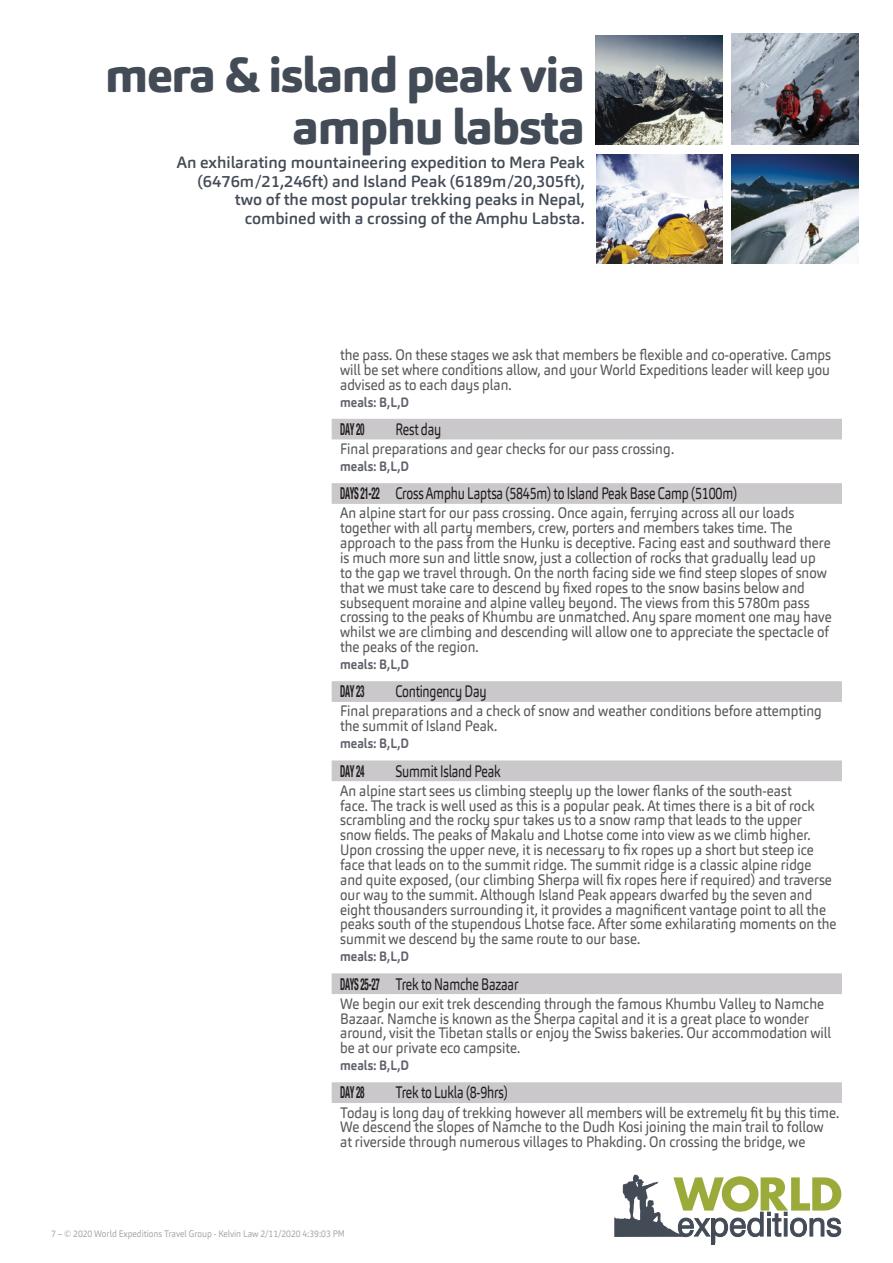
<style>
.page{position:relative;width:893px;height:1263px;background:#fff}
.page>*{position:absolute;margin:0;border:0;box-sizing:border-box;transform-origin:0 0}
.t1{font:800 48.6px/52.9px "Carnas";letter-spacing:-.025em;color:#434b56;text-align:right}
.t2{font:16.5px "Carnas";letter-spacing:-.015em;color:#231f20;scale:.75 1}
.t3{font:700 condensed 16.5px "Helvetica Neue LT Std";letter-spacing:-.035em;color:#231f20;scale:.55 1}
.t4{font:500 16.2px/18.9px "Carnas";color:#434b56;text-align:right}
.t5{font:15px/14.9px "Carnas";color:#57585a;scale:.9 1}
.t6{font:700 13.5px "Carnas";color:#5f626d;scale:.9 1}
.t7{font:9.45px "Carnas";color:#a8a9ad;scale:.9 1}
.s1{font-family:"Helvetica Neue LT Std";font-weight:700;font-stretch:condensed}
</style>
<div class="page">
<img style="left:595px;top:35px;width:128px;height:109px">
<img style="left:731px;top:34px;width:128px;height:110px">
<img style="left:597px;top:154px;width:126px;height:109px">
<img style="left:731px;top:154px;width:128px;height:109px">
<div style="left:332px;top:419px;width:510px;height:20px;background:#cbc8cc"></div>
<div style="left:332px;top:483px;width:510px;height:21px;background:#cbc8cc"></div>
<div style="left:332px;top:681px;width:510px;height:21px;background:#cbc8cc"></div>
<div style="left:332px;top:760px;width:510px;height:21px;background:#cbc8cc"></div>
<div style="left:332px;top:973px;width:510px;height:21px;background:#cbc8cc"></div>
<div style="left:332px;top:1082px;width:510px;height:21px;background:#cbc8cc"></div>
<svg style="left:614px;top:1174px;width:228px;height:71px"></svg>
<h1 class="t1" style="left:105px;top:48px;width:481px">mera &amp; island peak via amphu labsta</h1>
<p class="t4" style="left:177px;top:152px;width:409px">An exhilarating mountaineering expedition to Mera Peak (6476m/21,246ft) and Island Peak (6189m/20,305ft), two of the most popular trekking peaks in Nepal, combined with a crossing of the Amphu Labsta.</p>
<p class="t5" style="left:340px;top:347px;width:547px;text-align:justify">the pass. On these stages we ask that members be flexible and co-operative. Camps will be set where conditions allow, and your World Expeditions leader will keep you advised as to each days plan.</p>
<p class="t6" style="left:340px;top:393px;width:78px">meals: B,L,D</p>
<p class="t3" style="left:340px;top:419px;width:46px">DAY 20</p>
<p class="t2" style="left:395px;top:419px;width:63px">Rest day</p>
<p class="t5" style="left:340px;top:441px;width:373px">Final preparations and gear checks for our pass crossing.</p>
<p class="t6" style="left:340px;top:458px;width:78px">meals: B,L,D</p>
<p class="t2" style="left:340px;top:483px;width:531px"><span class="s1">DAYS 21-22</span> Cross Amphu Laptsa (5845m) to Island Peak Base Camp (5100m)</p>
<p class="t5" style="left:340px;top:506px;width:548px">An alpine start for our pass crossing. Once again, ferrying across all our loads together with all party members, crew, porters and members takes time. The approach to the pass from the Hunku is deceptive. Facing east and southward there is much more sun and little snow, just a collection of rocks that gradually lead up<br>to the gap we travel through. On the north facing side we find steep slopes of snow that we must take care to descend by fixed ropes to the snow basins below and subsequent moraine and alpine valley beyond. The views from this 5780m pass crossing to the peaks of Khumbu are unmatched. Any spare moment one may have whilst we are climbing and descending will allow one to appreciate the spectacle of the peaks of the region.</p>
<p class="t6" style="left:340px;top:656px;width:78px">meals: B,L,D</p>
<p class="t3" style="left:340px;top:681px;width:46px">DAY 23</p>
<p class="t2" style="left:395px;top:681px;width:123px">Contingency Day</p>
<p class="t5" style="left:340px;top:704px;width:537px">Final preparations and a check of snow and weather conditions before attempting the summit of Island Peak.</p>
<p class="t6" style="left:340px;top:735px;width:78px">meals: B,L,D</p>
<p class="t3" style="left:340px;top:761px;width:46px">DAY 24</p>
<p class="t2" style="left:395px;top:760px;width:142px">Summit Island Peak</p>
<p class="t5" style="left:340px;top:783px;width:553px">An alpine start sees us climbing steeply up the lower flanks of the south-east<br>face. The track is well used as this is a popular peak. At times there is a bit of rock scrambling and the rocky spur takes us to a snow ramp that leads to the upper snow fields. The peaks of Makalu and Lhotse come into view as we climb higher.<br>Upon crossing the upper neve, it is necessary to fix ropes up a short but steep ice face that leads on to the summit ridge. The summit ridge is a classic alpine ridge and quite exposed, (our climbing Sherpa will fix ropes here if required) and traverse our way to the summit. Although Island Peak appears dwarfed by the seven and eight thousanders surrounding it, it provides a magnificent vantage point to all the peaks south of the stupendous Lhotse face. After some exhilarating moments on the summit we descend by the same route to our base.</p>
<p class="t6" style="left:340px;top:948px;width:78px">meals: B,L,D</p>
<p class="t2" style="left:340px;top:973px;width:239px"><span class="s1">DAYS 25-27</span> Trek to Namche Bazaar</p>
<p class="t5" style="left:340px;top:996px;width:547px">We begin our exit trek descending through the famous Khumbu Valley to Namche Bazaar. Namche is known as the Sherpa capital and it is a great place to wonder around, visit the Tibetan stalls or enjoy the Swiss bakeries. Our accommodation will be at our private eco campsite.</p>
<p class="t6" style="left:340px;top:1057px;width:78px">meals: B,L,D</p>
<p class="t3" style="left:340px;top:1082px;width:46px">DAY 28</p>
<p class="t2" style="left:395px;top:1082px;width:151px">Trek to Lukla (8-9hrs)</p>
<p class="t5" style="left:340px;top:1105px;width:556px">Today is long day of trekking however all members will be extremely fit by this time.<br>We descend the slopes of Namche to the Dudh Kosi joining the main trail to follow<br>at riverside through numerous villages to Phakding. On crossing the bridge, we</p>
<p class="t7" style="left:51px;top:1227px;width:328px">7 – © 2020 World Expeditions Travel Group - Kelvin Law 2/11/2020 4:39:03 PM</p>
</div>
